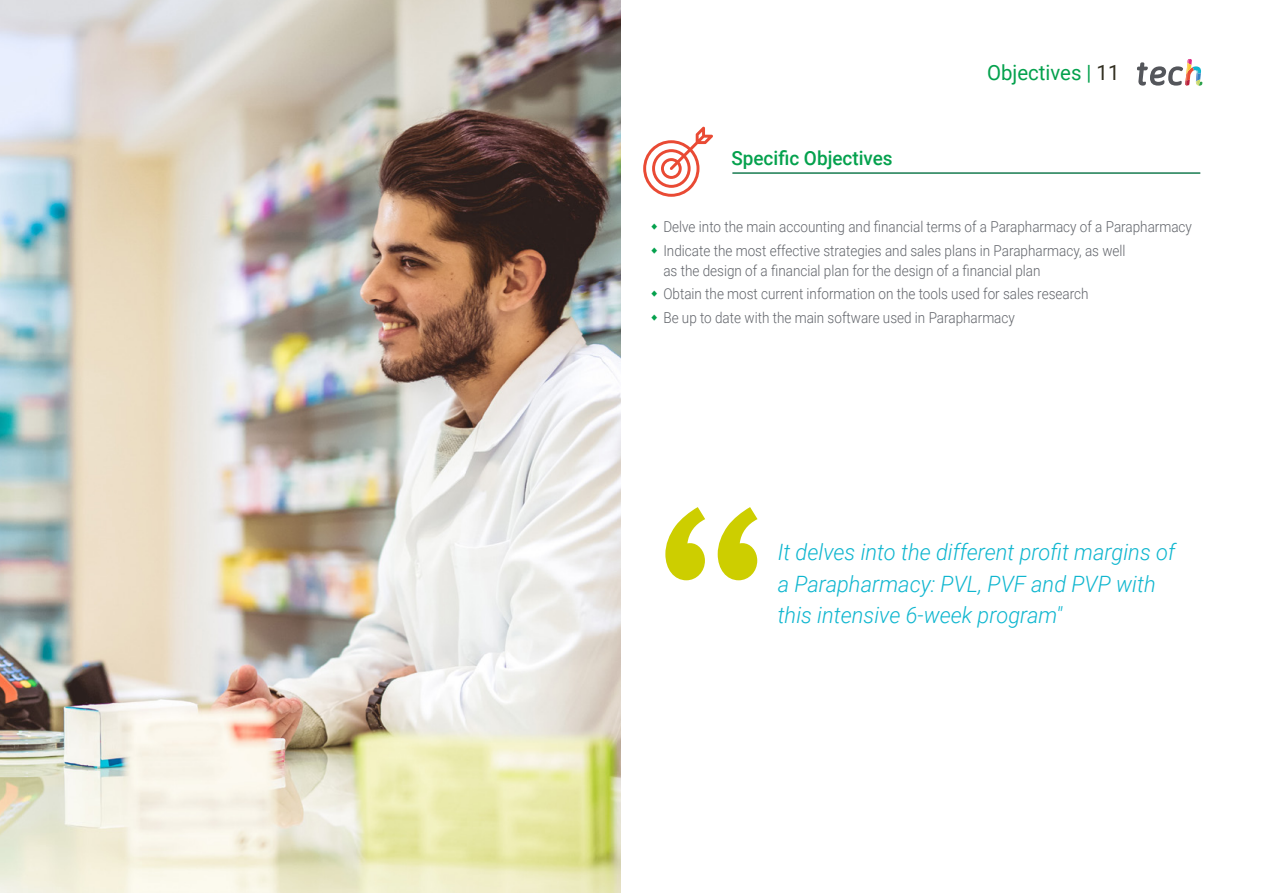
<style>
.page{position:relative;width:1263px;height:893px;background:#fff}
.page>*{position:absolute;margin:0;border:0;box-sizing:border-box;transform-origin:0 0}
.t1{font:italic 300 22.5px/31.5px "Roboto";color:#0fb6cf}
.t2{font:21px "Roboto";color:#04a14d}
.t3{font:500 19.5px "Roboto";color:#04a14d}
.t4{font:300 15px/23.7px "Roboto";color:#61646a;scale:.9 1}
.s1{color:#312e20}
</style>
<div class="page">
<svg style="left:643px;top:127px;width:70px;height:70px"></svg>
<hr style="left:732px;top:173px;width:468px;height:1px;background:#04a14d">
<img style="left:0;top:0;width:621px;height:893px">
<svg style="left:1137px;top:59px;width:65px;height:27px"></svg>
<svg style="left:665px;top:507px;width:92px;height:73px"></svg>
<h3 class="t3" style="left:731px;top:144px;width:163px">Specific Objectives</h3>
<h2 class="t2" style="left:987px;top:57px;width:134px">Objectives | <span class="s1">11</span></h2>
<p class="t4" style="left:663px;top:215px;width:589px">Delve into the main accounting and financial terms of a Parapharmacy of a Parapharmacy<br>Indicate the most effective strategies and sales plans in Parapharmacy, as well</p>
<p class="t4" style="left:663px;top:258px;width:474px">as the design of a financial plan for the design of a financial plan<br>Obtain the most current information on the tools used for sales research<br>Be up to date with the main software used in Parapharmacy</p>
<h1 class="t1" style="left:778px;top:535px;width:399px">It delves into the different profit margins of a Parapharmacy: PVL, PVF and PVP with this intensive 6-week program"</h1>
</div>
